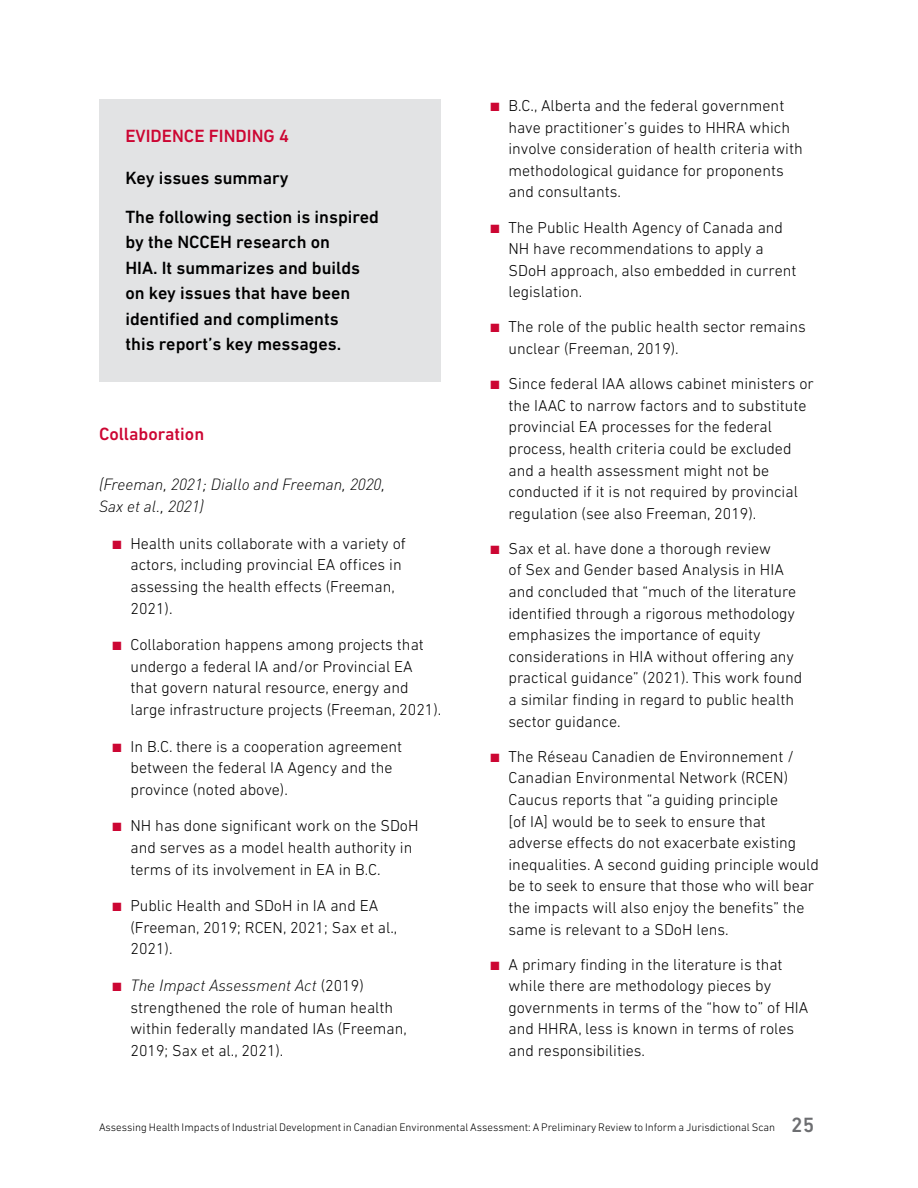
<style>
.page{position:relative;width:918px;height:1188px;background:#fff}
.page>*{position:absolute;margin:0;border:0;box-sizing:border-box;transform-origin:0 0}
.t1{font:500 18px/25.5px "DIN Next LT Pro";color:#000}
.t2{font:500 18px "DIN Next LT Pro";color:#cc0633}
.t3{font:300 16.05px/21.6px "DIN Next LT Pro";color:#000}
.t4{font:italic 300 16.05px/22.5px "DIN";color:#000}
.t5{font:300 11.1px "DIN Next LT Pro";color:#000}
.s1{color:#cc0633}
.s2{font-family:"DIN Next LT Pro";font-style:normal}
.s3{font-weight:500;font-size:21px;color:#6d6e71}
</style>
<div class="page">
<div style="left:99px;top:99px;width:342px;height:283px;background:#e2e3e4"></div>
<p class="t2" style="left:125px;top:125px;width:165px">EVIDENCE FINDING 4</p>
<p class="t1" style="left:125px;top:158px;width:255px;line-height:39px">Key issues summary<br>The following section is inspired</p>
<p class="t1" style="left:125px;top:229px;width:236px">by the NCCEH research on<br>HIA. It summarizes and builds on key issues that have been identified and compliments this report’s key messages.</p>
<p class="t2" style="left:99px;top:424px;width:107px">Collaboration</p>
<p class="t4" style="left:99px;top:472px;width:288px">(Freeman, 2021; Diallo and Freeman, 2020,<br>Sax et al., 2021)</p>
<p class="t3" style="left:130px;top:532px;width:277px;text-indent:-18px"><span class="s1">■</span> Health units collaborate with a variety of actors, including provincial EA offices in assessing the health effects (Freeman, 2021).</p>
<p class="t3" style="left:130px;top:634px;width:312px;text-indent:-18px"><span class="s1">■</span> Collaboration happens among projects that undergo a federal IA and/or Provincial EA that govern natural resource, energy and large infrastructure projects (Freeman, 2021).</p>
<p class="t3" style="left:130px;top:735px;width:273px;text-indent:-18px"><span class="s1">■</span> In B.C. there is a cooperation agreement between the federal IA Agency and the province (noted above).</p>
<p class="t3" style="left:130px;top:815px;width:290px;text-indent:-18px"><span class="s1">■</span> NH has done significant work on the SDoH and serves as a model health authority in terms of its involvement in EA in B.C.</p>
<p class="t3" style="left:130px;top:895px;width:268px;text-indent:-18px"><span class="s1">■</span> Public Health and SDoH in IA and EA (Freeman, 2019; RCEN, 2021; Sax et al.,<br>2021).</p>
<p class="t4" style="left:113px;top:974px;width:253px"><span class="s1">■</span> The Impact Assessment Act <span class="s2">(2019)</span></p>
<p class="t3" style="left:130px;top:996px;width:278px">strengthened the role of human health within federally mandated IAs (Freeman,<br>2019; Sax et al., 2021).</p>
<p class="t3" style="left:508px;top:95px;width:296px;text-indent:-18px"><span class="s1">■</span> B.C., Alberta and the federal government have practitioner’s guides to HHRA which involve consideration of health criteria with methodological guidance for proponents and consultants.</p>
<p class="t3" style="left:508px;top:216px;width:289px;text-indent:-18px"><span class="s1">■</span> The Public Health Agency of Canada and<br>NH have recommendations to apply a<br>SDoH approach, also embedded in current legislation.</p>
<p class="t3" style="left:508px;top:316px;width:299px;text-indent:-18px"><span class="s1">■</span> The role of the public health sector remains unclear (Freeman, 2019).</p>
<p class="t3" style="left:508px;top:373px;width:307px;text-indent:-18px"><span class="s1">■</span> Since federal IAA allows cabinet ministers or the IAAC to narrow factors and to substitute provincial EA processes for the federal process, health criteria could be excluded and a health assessment might not be conducted if it is not required by provincial regulation (see also Freeman, 2019).</p>
<p class="t3" style="left:508px;top:537px;width:295px;text-indent:-18px"><span class="s1">■</span> Sax et al. have done a thorough review<br>of Sex and Gender based Analysis in HIA and concluded that “much of the literature identified through a rigorous methodology emphasizes the importance of equity considerations in HIA without offering any practical guidance” (2021). This work found a similar finding in regard to public health sector guidance.</p>
<p class="t3" style="left:508px;top:745px;width:312px;text-indent:-18px"><span class="s1">■</span> The Réseau Canadien de Environnement / Canadian Environmental Network (RCEN)<br>Caucus reports that “a guiding principle<br>[of IA] would be to seek to ensure that adverse effects do not exacerbate existing inequalities. A second guiding principle would be to seek to ensure that those who will bear the impacts will also enjoy the benefits” the same is relevant to a SDoH lens.</p>
<p class="t3" style="left:508px;top:953px;width:301px;text-indent:-18px"><span class="s1">■</span> A primary finding in the literature is that while there are methodology pieces by governments in terms of the “how to” of HIA and HHRA, less is known in terms of roles and responsibilities.</p>
<p class="t5" style="left:99px;top:1121px;width:717px">Assessing Health Impacts of Industrial Development in Canadian Environmental Assessment: A Preliminary Review to Inform a Jurisdictional Scan <span class="s3">25</span></p>
</div>
